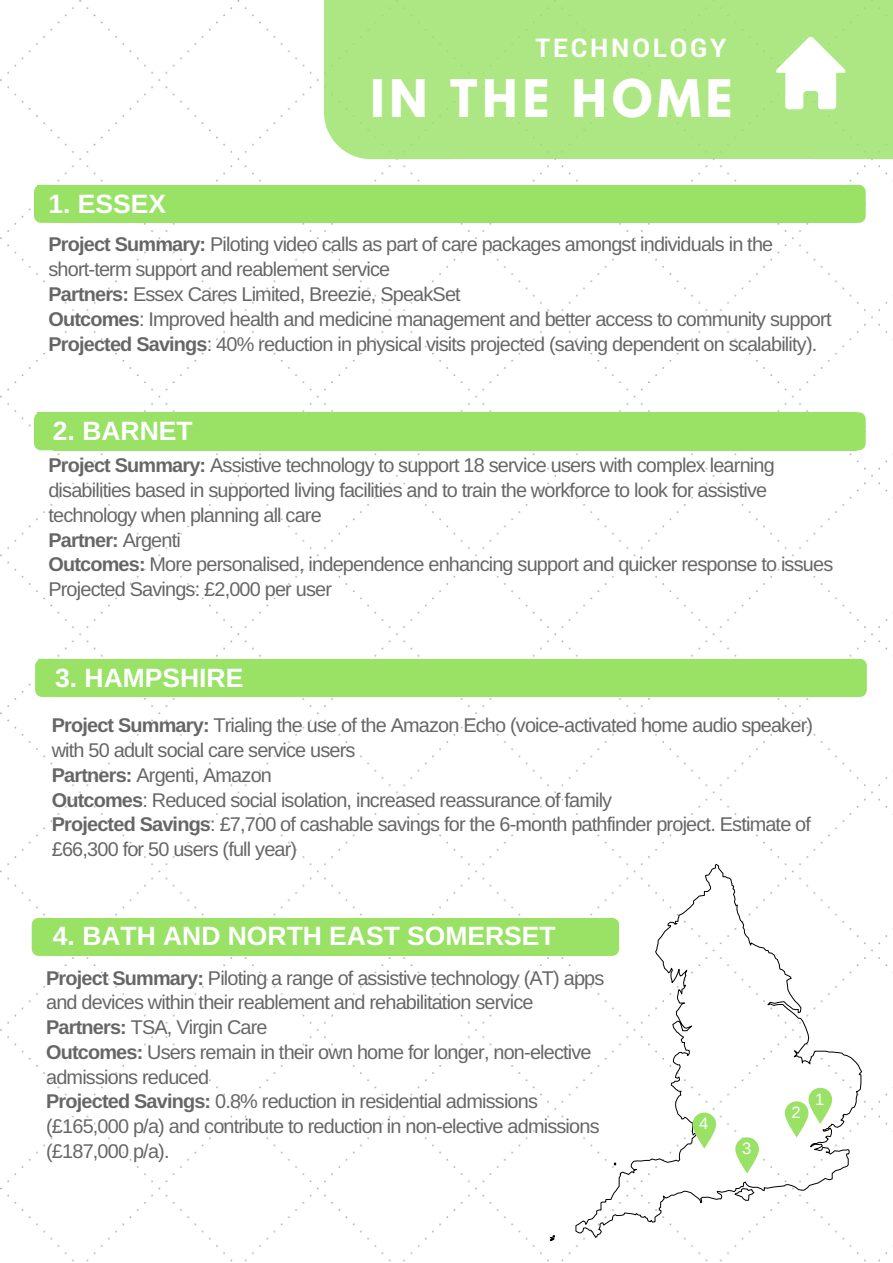
<style>
.page{position:relative;width:893px;height:1263px;background:#fff}
.page>*{position:absolute;margin:0;border:0;box-sizing:border-box;transform-origin:0 0}
.t1{font:700 45.9px "League Spartan";letter-spacing:.11em;color:#fff}
.t2{font:700 26.55px "Arimo";color:#fff}
.t3{font:700 25.8px "Roboto";letter-spacing:.11em;color:#fff}
.t4{font:19.8px/24.8px "Arimo";letter-spacing:-.04em;color:#666}
.t5{font:16.5px "Arimo";color:#fff}
.s1{font-weight:700}
</style>
<div class="page">
<img style="left:0;top:0;width:893px;height:1262px">
<div style="left:324px;top:0;width:130px;height:32px;background:#ade783"></div>
<div style="left:450px;top:0;width:368px;height:32px;background:#ade783"></div>
<div style="left:812px;top:0;width:81px;height:32px;background:#ade783"></div>
<div style="left:324px;top:32px;width:129px;height:127px;background:#ade783"></div>
<div style="left:453px;top:30px;width:365px;height:129px;background:#ade783"></div>
<div style="left:39px;top:659px;width:819px;height:19px;background:#99e265"></div>
<svg style="left:35px;top:659px;width:19px;height:38px"></svg>
<div style="left:54px;top:678px;width:804px;height:19px;background:#99e265"></div>
<svg style="left:858px;top:659px;width:9px;height:38px"></svg>
<div style="left:38px;top:185px;width:819px;height:19px;background:#99e265"></div>
<svg style="left:34px;top:185px;width:19px;height:38px"></svg>
<div style="left:53px;top:204px;width:804px;height:19px;background:#99e265"></div>
<svg style="left:857px;top:185px;width:9px;height:38px"></svg>
<svg style="left:550px;top:864px;width:311px;height:377px"></svg>
<svg style="left:692px;top:1112px;width:24px;height:36px"></svg>
<div style="left:694px;top:1116px;width:20px;height:20px;background:#99e265;border-radius:50%"></div>
<svg style="left:735px;top:1137px;width:24px;height:36px"></svg>
<div style="left:738px;top:1141px;width:20px;height:20px;background:#99e265;border-radius:50%"></div>
<svg style="left:785px;top:1088px;width:47px;height:49px"></svg>
<div style="left:787px;top:1105px;width:20px;height:20px;background:#99e265;border-radius:50%"></div>
<svg style="left:776px;top:32px;width:117px;height:127px"></svg>
<div style="left:38px;top:412px;width:819px;height:20px;background:#99e265"></div>
<svg style="left:34px;top:412px;width:19px;height:38px"></svg>
<div style="left:53px;top:431px;width:804px;height:19px;background:#99e265"></div>
<svg style="left:857px;top:412px;width:9px;height:38px"></svg>
<div style="left:40px;top:918px;width:567px;height:19px;background:#99e265"></div>
<svg style="left:32px;top:918px;width:19px;height:38px"></svg>
<div style="left:51px;top:937px;width:556px;height:19px;background:#99e265"></div>
<svg style="left:607px;top:918px;width:12px;height:38px"></svg>
<h3 class="t3" style="left:536px;top:30px;width:192px">TECHNOLOGY</h3>
<h2 class="t2" style="left:48px;top:189px;width:119px">1. ESSEX</h2>
<h1 class="t1" style="left:370px;top:76px;width:364px">IN THE HOME</h1>
<p class="t4" style="left:48px;top:232px;width:785px"><span class="s1">Project Summary:</span> Piloting video calls as part of care packages amongst individuals in the short-term support and reablement service<br><span class="s1">Partners:</span> Essex Cares Limited, Breezie, SpeakSet<br><span class="s1">Outcomes</span>: Improved health and medicine management and better access to community support <span class="s1">Projected Savings</span>: 40% reduction in physical visits projected (saving dependent on scalability).</p>
<h2 class="t2" style="left:53px;top:416px;width:141px">2. BARNET</h2>
<p class="t4" style="left:48px;top:453px;width:786px"><span class="s1">Project Summary:</span> Assistive technology to support 18 service users with complex learning disabilities based in supported living facilities and to train the workforce to look for assistive technology when planning all care<br><span class="s1">Partner:</span> Argenti<br><span class="s1">Outcomes:</span> More personalised, independence enhancing support and quicker response to issues Projected Savings: £2,000 per user</p>
<h2 class="t2" style="left:55px;top:663px;width:190px">3. HAMPSHIRE</h2>
<p class="t4" style="left:52px;top:713px;width:763px"><span class="s1">Project Summary:</span> Trialing the use of the Amazon Echo (voice-activated home audio speaker) with 50 adult social care service users<br><span class="s1">Partners:</span> Argenti, Amazon<br><span class="s1">Outcomes</span>: Reduced social isolation, increased reassurance of family<br><span class="s1">Projected Savings</span>: £7,700 of cashable savings for the 6-month pathfinder project. Estimate of £66,300 for 50 users (full year)</p>
<h2 class="t2" style="left:53px;top:921px;width:504px">4. BATH AND NORTH EAST SOMERSET</h2>
<p class="t4" style="left:46px;top:965px;width:560px"><span class="s1">Project Summary:</span> Piloting a range of assistive technology (AT) apps and devices within their reablement and rehabilitation service <span class="s1">Partners:</span> TSA, Virgin Care<br><span class="s1">Outcomes:</span> Users remain in their own home for longer, non-elective admissions reduced<br><span class="s1">Projected Savings:</span> 0.8% reduction in residential admissions (£165,000 p/a) and contribute to reduction in non-elective admissions (£187,000 p/a).</p>
<p class="t5" style="left:699px;top:1114px;width:11px">4</p>
<p class="t5" style="left:742px;top:1139px;width:11px">3</p>
<p class="t5" style="left:792px;top:1103px;width:11px">2</p>
<p class="t5" style="left:815px;top:1090px;width:11px">1</p>
</div>
